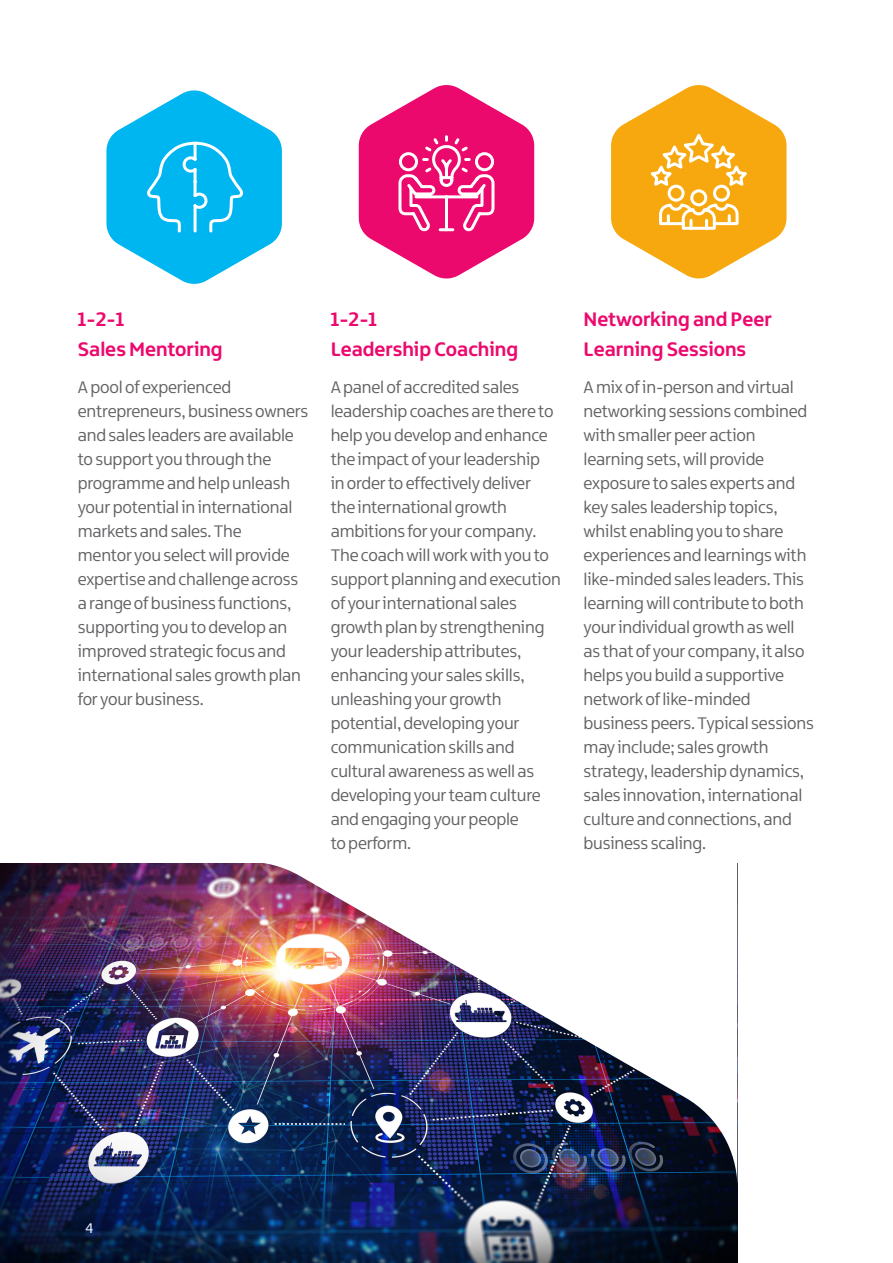
<style>
.page{position:relative;width:893px;height:1263px;background:#fff}
.page>*{position:absolute;margin:0;border:0;box-sizing:border-box;transform-origin:0 0}
.t1{font:700 21px/30px "Northern Ireland";color:#ec096d}
.t2{font:18px/24px "Northern Ireland";letter-spacing:-.01em;color:#636366}
.t3{font:15px "Northern Ireland";color:#fff}
</style>
<div class="page">
<img style="left:0;top:863px;width:737px;height:400px">
<img style="left:249px;top:863px;width:488px;height:324px">
<svg style="left:106px;top:90px;width:176px;height:194px"></svg>
<svg style="left:611px;top:85px;width:175px;height:194px"></svg>
<svg style="left:359px;top:85px;width:175px;height:194px"></svg>
<p class="t1" style="left:78px;top:303px;width:146px">1-2-1<br>Sales Mentoring</p>
<p class="t2" style="left:78px;top:375px;width:232px">A pool of experienced entrepreneurs, business owners and sales leaders are available to support you through the programme and help unleash your potential in international markets and sales. The<br>mentor you select will provide expertise and challenge across a range of business functions, supporting you to develop an improved strategic focus and international sales growth plan for your business.</p>
<p class="t1" style="left:331px;top:303px;width:189px">1-2-1<br>Leadership Coaching</p>
<p class="t2" style="left:331px;top:375px;width:232px">A panel of accredited sales leadership coaches are there to help you develop and enhance the impact of your leadership<br>in order to effectively deliver<br>the international growth ambitions for your company.<br>The coach will work with you to support planning and execution of your international sales growth plan by strengthening your leadership attributes, enhancing your sales skills, unleashing your growth potential, developing your communication skills and cultural awareness as well as developing your team culture and engaging your people<br>to perform.</p>
<p class="t1" style="left:584px;top:303px;width:190px">Networking and Peer<br>Learning Sessions</p>
<p class="t2" style="left:584px;top:375px;width:232px">A mix of in-person and virtual networking sessions combined with smaller peer action learning sets, will provide exposure to sales experts and key sales leadership topics, whilst enabling you to share experiences and learnings with like-minded sales leaders. This learning will contribute to both your individual growth as well as that of your company, it also helps you build a supportive network of like-minded business peers. Typical sessions may include; sales growth strategy, leadership dynamics, sales innovation, international culture and connections, and business scaling.</p>
<p class="t3" style="left:85px;top:1220px;width:10px">4</p>
</div>
